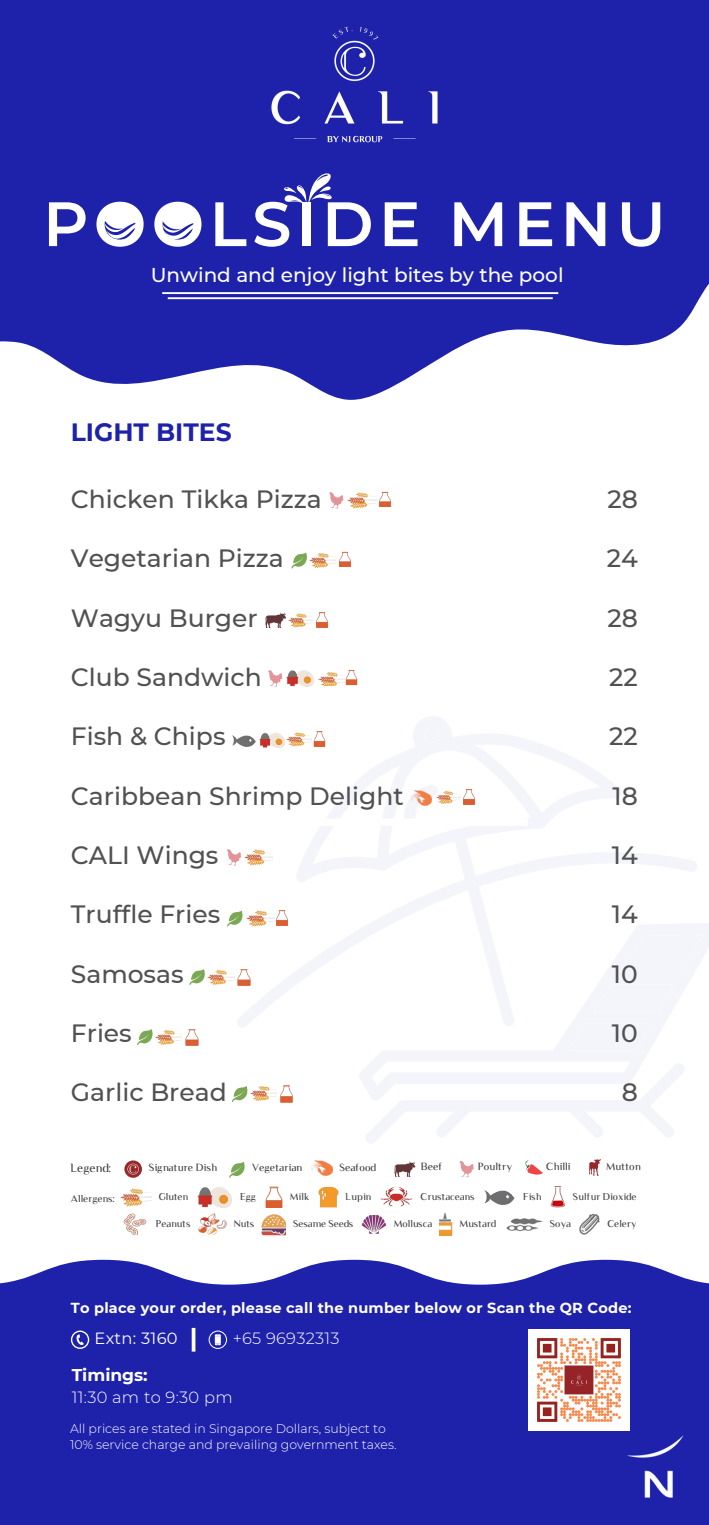
<style>
.page{position:relative;width:709px;height:1525px;background:#fff}
.page>*{position:absolute;margin:0;border:0;box-sizing:border-box;transform-origin:0 0}
.t1{font:600 62.5px "Montserrat";letter-spacing:.085em;color:#fff}
.t2{font:500 25px "Montserrat";color:#515151}
.t3{font:700 25px "Montserrat";color:#1e22aa}
.t4{font:500 20px "Montserrat";color:#fff}
.t5{font:700 17px "Montserrat";color:#fff}
.t6{font:300 16.25px "Montserrat";letter-spacing:.02em;color:#fff}
.t7{font:16.25px "Montserrat";letter-spacing:.02em;color:#fff}
.t8{font:700 14.5px "Montserrat";letter-spacing:.015em;color:#fff}
.t9{font:300 12.5px/16.8px "Montserrat";color:#fff}
.t10{font:11.25px "Luxia Display";color:#3b3c3b}
.t11{font:10px "Luxia Display";color:#3b3c3b}
.t12{font:9.5px "Luxia Display";color:#3b3c3b}
</style>
<div class="page">
<div style="left:0;top:0;width:709px;height:1524px;background:#1e22aa"></div>
<img style="left:627px;top:1435px;width:56px;height:62px">
<div style="left:0;top:506px;width:709px;height:681px;background:#fff"></div>
<svg style="left:237px;top:717px;width:472px;height:426px"></svg>
<svg style="left:423px;top:726px;width:18px;height:17px"></svg>
<div style="left:619px;top:934px;width:84px;height:39px;background:#f4f4fb"></div>
<div style="left:593px;top:984px;width:81px;height:27px;background:#f4f4fb"></div>
<div style="left:567px;top:1023px;width:85px;height:27px;background:#f4f4fb"></div>
<svg style="left:0;top:1165px;width:709px;height:119px;fill:#fff"></svg>
<svg style="left:0;top:284px;width:709px;height:225px;fill:#fff"></svg>
<svg style="left:162px;top:206px;width:35px;height:35px"></svg>
<svg style="left:105px;top:206px;width:33px;height:34px"></svg>
<svg style="left:284px;top:173px;width:48px;height:32px"></svg>
<svg style="left:209px;top:1330px;width:18px;height:18px"></svg>
<hr style="left:192px;top:1327px;width:3px;height:24px;background:#fff">
<img style="left:271px;top:26px;width:167px;height:117px">
<svg style="left:124px;top:1160px;width:18px;height:17px"></svg>
<svg style="left:127px;top:1163px;width:12px;height:11px"></svg>
<svg style="left:229px;top:1161px;width:16px;height:16px"></svg>
<img style="left:312px;top:1160px;width:20px;height:15px">
<svg style="left:394px;top:1161px;width:21px;height:15px"></svg>
<svg style="left:459px;top:1161px;width:15px;height:16px"></svg>
<svg style="left:525px;top:1160px;width:18px;height:14px"></svg>
<svg style="left:589px;top:1159px;width:12px;height:17px"></svg>
<img style="left:120px;top:1187px;width:32px;height:19px">
<img style="left:197px;top:1186px;width:36px;height:21px">
<img style="left:266px;top:1186px;width:16px;height:21px">
<img style="left:483px;top:1189px;width:32px;height:15px">
<img style="left:318px;top:1187px;width:21px;height:20px">
<img style="left:380px;top:1187px;width:32px;height:19px">
<img style="left:362px;top:1215px;width:24px;height:18px">
<img style="left:122px;top:1213px;width:26px;height:21px">
<img style="left:198px;top:1213px;width:28px;height:21px">
<img style="left:261px;top:1214px;width:24px;height:21px">
<img style="left:439px;top:1212px;width:13px;height:23px">
<img style="left:506px;top:1218px;width:38px;height:13px">
<img style="left:579px;top:1214px;width:22px;height:20px">
<img style="left:550px;top:1186px;width:15px;height:22px">
<svg style="left:189px;top:969px;width:16px;height:16px"></svg>
<img style="left:208px;top:970px;width:26px;height:14px">
<img style="left:237px;top:969px;width:14px;height:16px">
<svg style="left:227px;top:910px;width:15px;height:16px"></svg>
<img style="left:246px;top:909px;width:42px;height:17px">
<svg style="left:227px;top:849px;width:14px;height:16px"></svg>
<img style="left:245px;top:849px;width:28px;height:17px">
<img style="left:436px;top:790px;width:25px;height:15px">
<img style="left:463px;top:790px;width:14px;height:15px">
<img style="left:287px;top:670px;width:27px;height:17px">
<svg style="left:268px;top:670px;width:14px;height:16px"></svg>
<img style="left:318px;top:672px;width:26px;height:14px">
<img style="left:346px;top:670px;width:12px;height:15px">
<img style="left:232px;top:735px;width:24px;height:11px">
<img style="left:287px;top:732px;width:24px;height:15px">
<img style="left:314px;top:732px;width:13px;height:15px">
<img style="left:411px;top:790px;width:21px;height:15px">
<img style="left:259px;top:732px;width:26px;height:15px">
<svg style="left:265px;top:612px;width:21px;height:16px"></svg>
<img style="left:288px;top:613px;width:24px;height:15px">
<img style="left:317px;top:613px;width:11px;height:15px">
<img style="left:309px;top:553px;width:27px;height:15px">
<img style="left:339px;top:552px;width:12px;height:15px">
<svg style="left:291px;top:552px;width:16px;height:16px"></svg>
<svg style="left:329px;top:492px;width:14px;height:16px"></svg>
<img style="left:348px;top:492px;width:28px;height:17px">
<img style="left:379px;top:492px;width:14px;height:15px">
<svg style="left:137px;top:1029px;width:16px;height:16px"></svg>
<img style="left:155px;top:1030px;width:27px;height:14px">
<img style="left:185px;top:1029px;width:13px;height:16px">
<svg style="left:232px;top:1085px;width:15px;height:17px"></svg>
<img style="left:250px;top:1085px;width:27px;height:15px">
<img style="left:280px;top:1085px;width:13px;height:17px">
<svg style="left:71px;top:1330px;width:18px;height:18px"></svg>
<img style="left:528px;top:1329px;width:101px;height:101px">
<hr style="left:162px;top:292px;width:396px;height:2px;background:#fff">
<hr style="left:168px;top:297px;width:385px;height:2px;background:#fff">
<div style="left:301px;top:818px;width:227px;height:8px;background:#fff"></div>
<h1 class="t1" style="left:43px;top:186px;width:624px">POOLSIDE MENU</h1>
<p class="t4" style="left:151px;top:263px;width:414px">Unwind and enjoy light bites by the pool</p>
<p class="t3" style="left:71px;top:416px;width:162px">LIGHT BITES</p>
<p class="t2" style="left:71px;top:483px;width:252px">Chicken Tikka Pizza</p>
<p class="t2" style="left:71px;top:543px;width:214px">Vegetarian Pizza</p>
<p class="t2" style="left:607px;top:483px;width:32px">28</p>
<p class="t2" style="left:606px;top:543px;width:33px">24</p>
<p class="t2" style="left:71px;top:602px;width:188px">Wagyu Burger</p>
<p class="t2" style="left:607px;top:602px;width:32px">28</p>
<p class="t2" style="left:71px;top:661px;width:192px">Club Sandwich</p>
<p class="t2" style="left:71px;top:721px;width:156px">Fish &amp; Chips</p>
<p class="t2" style="left:71px;top:780px;width:334px">Caribbean Shrimp Delight</p>
<p class="t2" style="left:609px;top:661px;width:30px">22</p>
<p class="t2" style="left:609px;top:721px;width:30px">22</p>
<h4 class="t2" style="left:612px;top:780px;width:27px">18</h4>
<p class="t2" style="left:71px;top:839px;width:149px">CALI Wings</p>
<h4 class="t2" style="left:612px;top:839px;width:27px">14</h4>
<h4 class="t2" style="left:71px;top:899px;width:151px">Truffle Fries</h4>
<p class="t2" style="left:612px;top:899px;width:27px">14</p>
<h5 class="t2" style="left:71px;top:958px;width:114px">Samosas</h5>
<p class="t2" style="left:612px;top:958px;width:27px">10</p>
<h3 class="t2" style="left:71px;top:1017px;width:62px">Fries</h3>
<h4 class="t2" style="left:612px;top:1017px;width:27px">10</h4>
<p class="t2" style="left:71px;top:1077px;width:157px">Garlic Bread</p>
<p class="t2" style="left:621px;top:1077px;width:18px">8</p>
<p class="t10" style="left:70px;top:1160px;width:42px">Legend:</p>
<p class="t11" style="left:149px;top:1161px;width:70px">Signature Dish</p>
<p class="t11" style="left:251px;top:1161px;width:52px">Vegetarian</p>
<p class="t11" style="left:339px;top:1161px;width:38px">Seafood</p>
<p class="t11" style="left:421px;top:1160px;width:23px">Beef</p>
<p class="t11" style="left:477px;top:1160px;width:36px">Poultry</p>
<p class="t11" style="left:546px;top:1160px;width:26px">Chilli</p>
<p class="t11" style="left:606px;top:1160px;width:36px">Mutton</p>
<h4 class="t12" style="left:71px;top:1193px;width:45px">Allergens:</h4>
<p class="t12" style="left:159px;top:1190px;width:31px">Gluten</p>
<p class="t12" style="left:240px;top:1190px;width:18px">Egg</p>
<p class="t12" style="left:290px;top:1190px;width:21px">Milk</p>
<p class="t12" style="left:345px;top:1190px;width:27px">Lupin</p>
<h4 class="t12" style="left:420px;top:1190px;width:55px">Crustaceans</h4>
<p class="t12" style="left:523px;top:1190px;width:20px">Fish</p>
<p class="t12" style="left:155px;top:1217px;width:36px">Peanuts</p>
<h4 class="t12" style="left:234px;top:1217px;width:22px">Nuts</h4>
<h4 class="t12" style="left:293px;top:1217px;width:62px">Sesame Seeds</h4>
<p class="t12" style="left:394px;top:1217px;width:40px">Mollusca</p>
<p class="t12" style="left:573px;top:1190px;width:65px">Sulfur Dioxide</p>
<p class="t12" style="left:459px;top:1217px;width:38px">Mustard</p>
<h4 class="t12" style="left:550px;top:1217px;width:22px">Soya</h4>
<p class="t12" style="left:607px;top:1217px;width:31px">Celery</p>
<p class="t8" style="left:71px;top:1299px;width:562px">To place your order, please call the number below or Scan the QR Code:</p>
<p class="t7" style="left:94px;top:1328px;width:85px">Extn: 3160</p>
<p class="t6" style="left:233px;top:1328px;width:108px">+65 96932313</p>
<p class="t5" style="left:72px;top:1364px;width:77px">Timings:</p>
<p class="t9" style="left:70px;top:1419px;width:328px">All prices are stated in Singapore Dollars, subject to<br>10% service charge and prevailing government taxes.</p>
<p class="t6" style="left:72px;top:1387px;width:162px">11:30 am to 9:30 pm</p>
</div>
